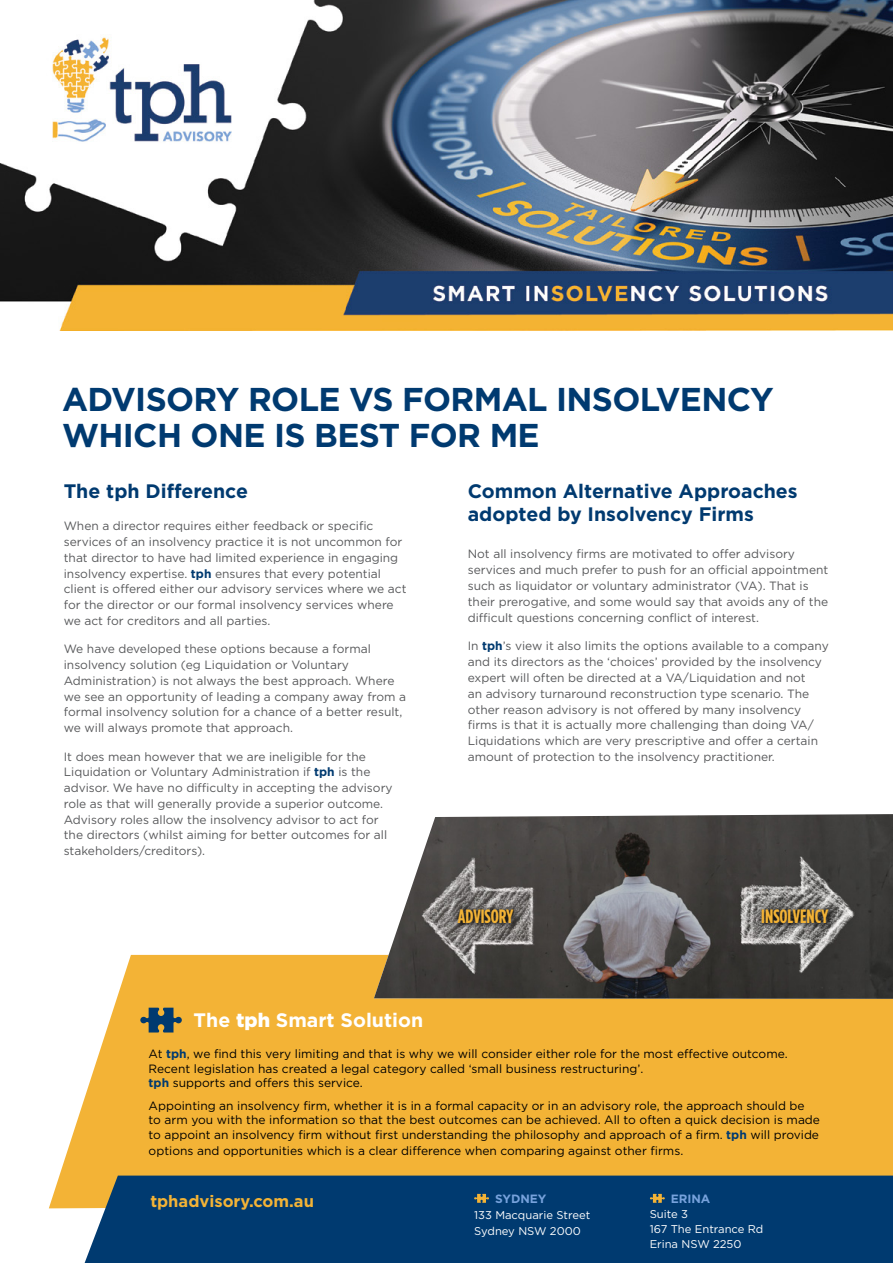
<style>
.page{position:relative;width:893px;height:1263px;background:#fff}
.page>*{position:absolute;margin:0;border:0;box-sizing:border-box;transform-origin:0 0}
.t1{font:700 33px/36px "Gotham";letter-spacing:-.02em;color:#003a70}
.t2{font:700 19.5px/23.4px "Gotham";color:#003a70}
.t3{font:700 19.5px "Gotham";color:#fff}
.t4{font:700 19.35px "Gotham Condensed";color:#f3b336}
.t5{font:700 16.5px "Gotham";color:#f3b336}
.t6{font:12px/15.8px "Gotham";color:#58595b}
.t7{font:12px/14.4px "Gotham";color:#000}
.t8{font:700 12px "Gotham";color:#77a2dc}
.t9{font:11.25px/15px "Gotham";color:#fff}
.s1{font-weight:700;color:#003a70}
.s2{font-weight:900}
</style>
<div class="page">
<div style="left:49px;top:955px;width:844px;height:253px;background:#f3b336"></div>
<div style="left:85px;top:1175px;width:808px;height:88px;background:#003a70"></div>
<svg style="left:140px;top:1008px;width:42px;height:24px"></svg>
<svg style="left:650px;top:1194px;width:15px;height:9px"></svg>
<svg style="left:474px;top:1194px;width:15px;height:9px"></svg>
<img style="left:374px;top:814px;width:519px;height:185px">
<div style="left:456px;top:906px;width:65px;height:24px;background:#000;opacity:.75"></div>
<div style="left:452px;top:903px;width:66px;height:24px;background:#000;opacity:.96"></div>
<div style="left:761px;top:907px;width:75px;height:23px;background:#000;opacity:.75"></div>
<div style="left:757px;top:903px;width:76px;height:24px;background:#000;opacity:.96"></div>
<img style="left:0;top:0;width:893px;height:330px">
<h1 class="t1" style="left:62px;top:381px;width:713px">ADVISORY ROLE VS FORMAL INSOLVENCY<br>WHICH ONE IS BEST FOR ME</h1>
<h2 class="t2" style="left:64px;top:479px;width:186px">The tph Difference</h2>
<p class="t6" style="left:64px;top:518px;width:344px">When a director requires either feedback or specific services of an insolvency practice it is not uncommon for that director to have had limited experience in engaging insolvency expertise. <span class="s1">tph</span> ensures that every potential client is offered either our advisory services where we act for the director or our formal insolvency services where we act for creditors and all parties.</p>
<p class="t6" style="left:64px;top:641px;width:344px">We have developed these options because a formal insolvency solution (eg Liquidation or Voluntary Administration) is not always the best approach. Where we see an opportunity of leading a company away from a formal insolvency solution for a chance of a better result, we will always promote that approach.</p>
<p class="t6" style="left:64px;top:748px;width:330px">It does mean however that we are ineligible for the Liquidation or Voluntary Administration if <span class="s1">tph</span> is the advisor. We have no difficulty in accepting the advisory role as that will generally provide a superior outcome.<br>Advisory roles allow the insolvency advisor to act for the directors (whilst aiming for better outcomes for all stakeholders/creditors).</p>
<h2 class="t2" style="left:468px;top:479px;width:331px">Common Alternative Approaches adopted by Insolvency Firms</h2>
<p class="t6" style="left:468px;top:546px;width:362px">Not all insolvency firms are motivated to offer advisory services and much prefer to push for an official appointment such as liquidator or voluntary administrator (VA). That is their prerogative, and some would say that avoids any of the difficult questions concerning conflict of interest.</p>
<p class="t6" style="left:468px;top:638px;width:363px">In <span class="s1">tph</span>’s view it also limits the options available to a company and its directors as the ‘choices’ provided by the insolvency expert will often be directed at a VA/Liquidation and not<br>an advisory turnaround reconstruction type scenario. The other reason advisory is not offered by many insolvency firms is that it is actually more challenging than doing VA/ Liquidations which are very prescriptive and offer a certain amount of protection to the insolvency practitioner.</p>
<h3 class="t4" style="left:458px;top:904px;width:57px">ADVISORY</h3>
<h3 class="t4" style="left:761px;top:904px;width:69px">INSOLVENCY</h3>
<h2 class="t3" style="left:194px;top:1007px;width:231px">The <span class="s2">tph</span> Smart Solution</h2>
<p class="t7" style="left:149px;top:1046px;width:641px">At <span class="s1">tph</span>, we find this very limiting and that is why we will consider either role for the most effective outcome.<br>Recent legislation has created a legal category called ‘small business restructuring’.<br><span class="s1">tph</span> supports and offers this service.</p>
<p class="t7" style="left:149px;top:1098px;width:673px">Appointing an insolvency firm, whether it is in a formal capacity or in an advisory role, the approach should be to arm you with the information so that the best outcomes can be achieved. All to often a quick decision is made to appoint an insolvency firm without first understanding the philosophy and approach of a firm. <span class="s1">tph</span> will provide</p>
<p class="t7" style="left:149px;top:1143px;width:536px">options and opportunities which is a clear difference when comparing against other firms.</p>
<h3 class="t5" style="left:150px;top:1190px;width:165px">tphadvisory.com.au</h3>
<p class="t8" style="left:495px;top:1191px;width:53px">SYDNEY</p>
<p class="t9" style="left:474px;top:1207px;width:118px;line-height:15.8px">133 Macquarie Street<br>Sydney NSW 2000</p>
<p class="t8" style="left:671px;top:1191px;width:41px">ERINA</p>
<p class="t9" style="left:650px;top:1207px;width:115px">Suite 3<br>167 The Entrance Rd<br>Erina NSW 2250</p>
</div>
